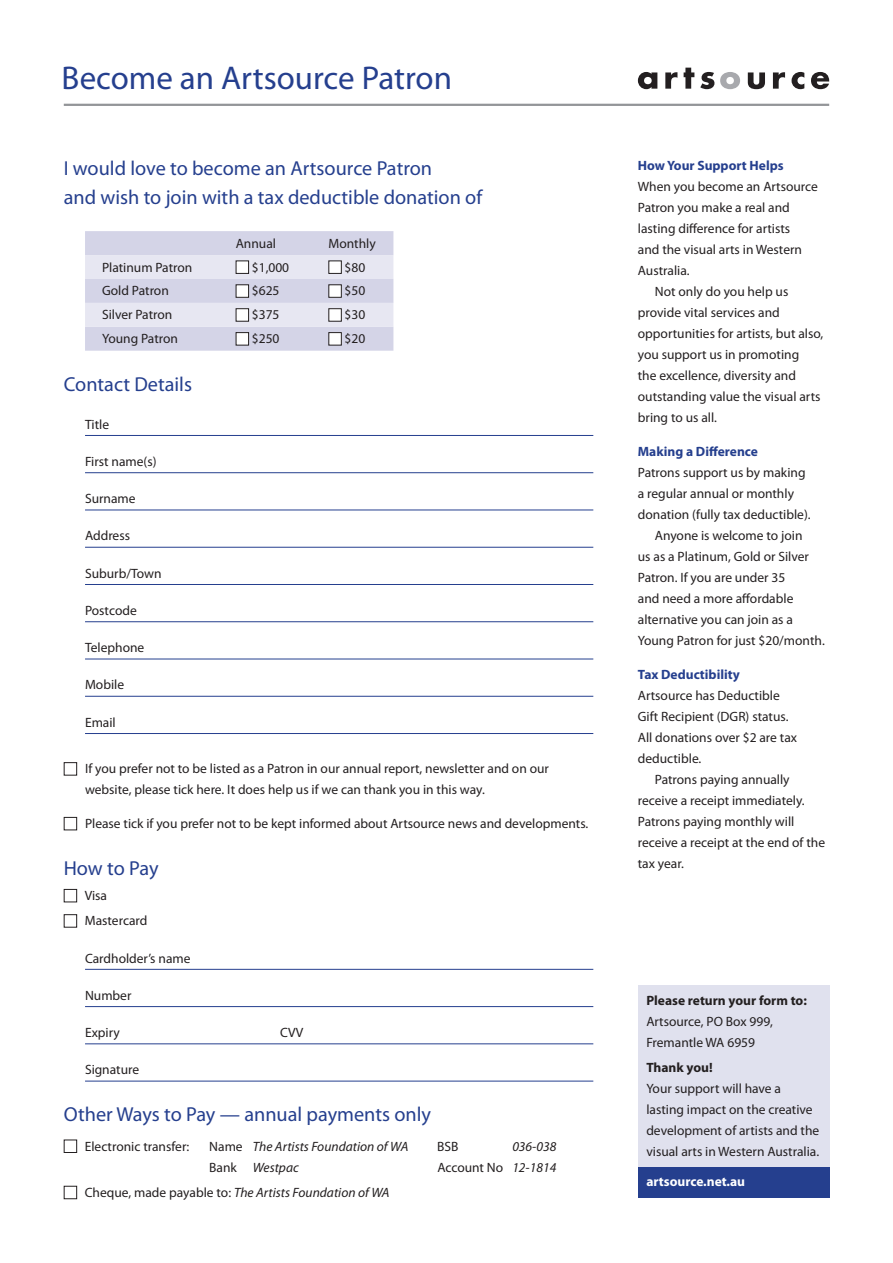
<style>
.page{position:relative;width:893px;height:1263px;background:#fff}
.page>*{position:absolute;margin:0;border:0;box-sizing:border-box;transform-origin:0 0}
.t1{font:33px "Myriad Pro";color:#253f8e}
.t2{font:20.25px/28.5px "Myriad Pro";color:#253f8e}
.t3{font:13.5px/21px "Myriad Pro";color:#231f20}
.t4{font:italic 13.5px "Myriad Pro";color:#231f20}
.t5{font:700 13.5px "Myriad Pro";color:#253f8e}
.t6{font:700 13.5px "Myriad Pro";color:#231f20}
.t7{font:700 13.5px "Myriad Pro";color:#fff}
.s1{font-style:normal}
.s2{font-style:italic}
</style>
<div class="page">
<hr style="left:85px;top:435px;width:508px;height:1px;background:#253f8e">
<hr style="left:85px;top:472px;width:508px;height:1px;background:#253f8e">
<hr style="left:85px;top:510px;width:508px;height:1px;background:#253f8e">
<hr style="left:85px;top:547px;width:508px;height:1px;background:#253f8e">
<hr style="left:85px;top:584px;width:508px;height:1px;background:#253f8e">
<hr style="left:85px;top:621px;width:508px;height:1px;background:#253f8e">
<hr style="left:85px;top:659px;width:508px;height:1px;background:#253f8e">
<hr style="left:85px;top:696px;width:508px;height:1px;background:#253f8e">
<hr style="left:85px;top:733px;width:508px;height:1px;background:#253f8e">
<hr style="left:85px;top:969px;width:508px;height:1px;background:#253f8e">
<hr style="left:85px;top:1006px;width:508px;height:1px;background:#253f8e">
<hr style="left:85px;top:1043px;width:508px;height:1px;background:#253f8e">
<hr style="left:85px;top:1081px;width:508px;height:1px;background:#253f8e">
<svg style="left:85px;top:231px;width:308px;height:120px;background:#dbdbeb"></svg>
<div style="left:236px;top:261px;width:13px;height:12px;background:#fff"></div>
<div style="left:236px;top:260px;width:13px;height:14px;border:1px solid #231f20"></div>
<div style="left:329px;top:261px;width:12px;height:12px;background:#fff"></div>
<div style="left:328px;top:260px;width:14px;height:14px;border:1px solid #231f20"></div>
<div style="left:236px;top:285px;width:13px;height:12px;background:#fff"></div>
<div style="left:236px;top:284px;width:13px;height:14px;border:1px solid #231f20"></div>
<div style="left:329px;top:285px;width:12px;height:12px;background:#fff"></div>
<div style="left:328px;top:284px;width:14px;height:14px;border:1px solid #231f20"></div>
<div style="left:236px;top:309px;width:13px;height:12px;background:#fff"></div>
<div style="left:236px;top:308px;width:13px;height:14px;border:1px solid #231f20"></div>
<div style="left:329px;top:309px;width:12px;height:12px;background:#fff"></div>
<div style="left:328px;top:308px;width:14px;height:14px;border:1px solid #231f20"></div>
<div style="left:236px;top:333px;width:13px;height:12px;background:#fff"></div>
<div style="left:236px;top:332px;width:13px;height:13px;border:1px solid #231f20"></div>
<div style="left:329px;top:333px;width:12px;height:12px;background:#fff"></div>
<div style="left:328px;top:332px;width:14px;height:13px;border:1px solid #231f20"></div>
<div style="left:64px;top:762px;width:13px;height:13px;border:1px solid #231f20"></div>
<div style="left:64px;top:817px;width:13px;height:13px;border:1px solid #231f20"></div>
<div style="left:64px;top:889px;width:13px;height:13px;border:1px solid #231f20"></div>
<div style="left:64px;top:914px;width:13px;height:13px;border:1px solid #231f20"></div>
<div style="left:64px;top:1139px;width:13px;height:14px;border:1px solid #231f20"></div>
<div style="left:64px;top:1186px;width:13px;height:13px;border:1px solid #231f20"></div>
<div style="left:638px;top:986px;width:191px;height:181px;background:#e0e1ee"></div>
<svg style="left:638px;top:72px;width:19px;height:17px"></svg>
<svg style="left:665px;top:72px;width:12px;height:17px"></svg>
<svg style="left:684px;top:68px;width:10px;height:21px"></svg>
<svg style="left:700px;top:72px;width:14px;height:17px"></svg>
<svg style="left:720px;top:72px;width:20px;height:17px"></svg>
<svg style="left:748px;top:72px;width:17px;height:17px"></svg>
<svg style="left:773px;top:72px;width:12px;height:17px"></svg>
<svg style="left:792px;top:72px;width:12px;height:17px"></svg>
<svg style="left:811px;top:72px;width:18px;height:17px"></svg>
<hr style="left:64px;top:104px;width:765px;height:2px;background:#939598">
<div style="left:638px;top:1167px;width:191px;height:30px;background:#253f8e"></div>
<h1 class="t1" style="left:62px;top:57px;width:392px">Become an Artsource Patron</h1>
<h2 class="t2" style="left:64px;top:154px;width:420px">I would love to become an Artsource Patron<br>and wish to join with a tax deductible donation of</h2>
<p class="t3" style="left:236px;top:232px;width:42px">Annual</p>
<p class="t3" style="left:328px;top:232px;width:49px">Monthly</p>
<p class="t3" style="left:102px;top:256px;width:92px">Platinum Patron</p>
<p class="t3" style="left:252px;top:256px;width:39px">$1,000</p>
<p class="t3" style="left:345px;top:256px;width:22px">$80</p>
<p class="t3" style="left:102px;top:280px;width:68px">Gold Patron</p>
<p class="t3" style="left:252px;top:280px;width:29px">$625</p>
<p class="t3" style="left:345px;top:280px;width:22px">$50</p>
<p class="t3" style="left:102px;top:304px;width:72px">Silver Patron</p>
<p class="t3" style="left:252px;top:304px;width:29px">$375</p>
<p class="t3" style="left:345px;top:304px;width:22px">$30</p>
<p class="t3" style="left:102px;top:328px;width:77px">Young Patron</p>
<p class="t3" style="left:252px;top:328px;width:29px">$250</p>
<p class="t3" style="left:345px;top:328px;width:22px">$20</p>
<h2 class="t2" style="left:64px;top:370px;width:130px">Contact Details</h2>
<p class="t3" style="left:85px;top:413px;width:26px">Title</p>
<p class="t3" style="left:85px;top:451px;width:73px">First name(s)</p>
<p class="t3" style="left:85px;top:488px;width:52px">Surname</p>
<p class="t3" style="left:85px;top:525px;width:47px">Address</p>
<p class="t3" style="left:85px;top:562px;width:78px">Suburb/Town</p>
<p class="t3" style="left:85px;top:600px;width:53px">Postcode</p>
<p class="t3" style="left:85px;top:637px;width:61px">Telephone</p>
<p class="t3" style="left:85px;top:674px;width:41px">Mobile</p>
<p class="t3" style="left:85px;top:711px;width:32px">Email</p>
<p class="t3" style="left:85px;top:758px;width:465px">If you prefer not to be listed as a Patron in our annual report, newsletter and on our website, please tick here. It does help us if we can thank you in this way.</p>
<p class="t3" style="left:85px;top:813px;width:505px">Please tick if you prefer not to be kept informed about Artsource news and developments.</p>
<h2 class="t2" style="left:64px;top:853px;width:96px">How to Pay</h2>
<p class="t3" style="left:85px;top:883px;width:64px;line-height:25.2px">Visa<br>Mastercard</p>
<p class="t3" style="left:85px;top:947px;width:107px">Cardholder’s name</p>
<p class="t3" style="left:85px;top:984px;width:48px">Number</p>
<p class="t3" style="left:85px;top:1022px;width:36px">Expiry</p>
<p class="t3" style="left:280px;top:1022px;width:25px">CVV</p>
<p class="t3" style="left:85px;top:1059px;width:56px">Signature</p>
<h2 class="t2" style="left:64px;top:1100px;width:369px">Other Ways to Pay — annual payments only</h2>
<p class="t3" style="left:85px;top:1135px;width:106px">Electronic transfer:</p>
<p class="t4" style="left:209px;top:1138px;width:201px"><span class="s1">Name</span> The Artists Foundation of WA</p>
<p class="t3" style="left:437px;top:1135px;width:23px">BSB</p>
<p class="t4" style="left:512px;top:1138px;width:45px">036-038</p>
<p class="t4" style="left:209px;top:1159px;width:91px"><span class="s1">Bank</span> Westpac</p>
<p class="t3" style="left:437px;top:1156px;width:121px">Account No <span class="s2">12-1814</span></p>
<p class="t4" style="left:85px;top:1184px;width:306px"><span class="s1">Cheque, made payable to:</span> The Artists Foundation of WA</p>
<p class="t5" style="left:638px;top:157px;width:147px">How Your Support Helps</p>
<p class="t3" style="left:638px;top:176px;width:182px">When you become an Artsource</p>
<p class="t3" style="left:638px;top:197px;width:154px">Patron you make a real and</p>
<p class="t3" style="left:638px;top:218px;width:154px">lasting difference for artists</p>
<p class="t3" style="left:638px;top:239px;width:166px">and the visual arts in Western</p>
<p class="t3" style="left:638px;top:260px;width:53px">Australia.</p>
<p class="t3" style="left:655px;top:281px;width:135px">Not only do you help us</p>
<p class="t3" style="left:638px;top:302px;width:143px">provide vital services and</p>
<p class="t3" style="left:638px;top:323px;width:187px">opportunities for artists, but also,</p>
<p class="t3" style="left:638px;top:344px;width:163px">you support us in promoting</p>
<p class="t3" style="left:638px;top:365px;width:160px">the excellence, diversity and</p>
<p class="t3" style="left:638px;top:386px;width:184px">outstanding value the visual arts</p>
<p class="t3" style="left:638px;top:407px;width:81px">bring to us all.</p>
<p class="t5" style="left:638px;top:443px;width:122px">Making a Difference</p>
<p class="t3" style="left:638px;top:462px;width:169px">Patrons support us by making</p>
<p class="t3" style="left:638px;top:483px;width:158px">a regular annual or monthly</p>
<p class="t3" style="left:638px;top:504px;width:174px">donation (fully tax deductible).</p>
<p class="t3" style="left:655px;top:525px;width:149px">Anyone is welcome to join</p>
<p class="t3" style="left:638px;top:546px;width:173px">us as a Platinum, Gold or Silver</p>
<p class="t3" style="left:638px;top:567px;width:149px">Patron. If you are under 35</p>
<p class="t3" style="left:638px;top:588px;width:157px">and need a more affordable</p>
<p class="t3" style="left:638px;top:609px;width:157px">alternative you can join as a</p>
<p class="t3" style="left:638px;top:630px;width:188px">Young Patron for just $20/month.</p>
<p class="t5" style="left:638px;top:666px;width:104px">Tax Deductibility</p>
<p class="t3" style="left:638px;top:685px;width:161px">Artsource has Deductible<br>Gift Recipient (DGR) status.<br>All donations over $2 are tax deductible.</p>
<p class="t3" style="left:638px;top:769px;width:189px;text-indent:17px">Patrons paying annually receive a receipt immediately.<br>Patrons paying monthly will receive a receipt at the end of the tax year.</p>
<p class="t6" style="left:646px;top:991px;width:162px">Please return your form to:</p>
<p class="t3" style="left:646px;top:1010px;width:128px">Artsource, PO Box 999,<br>Fremantle WA 6959</p>
<p class="t6" style="left:646px;top:1058px;width:68px">Thank you!</p>
<p class="t3" style="left:646px;top:1078px;width:174px">Your support will have a lasting impact on the creative development of artists and the visual arts in Western Australia.</p>
<p class="t7" style="left:646px;top:1172px;width:100px">artsource.net.au</p>
</div>
